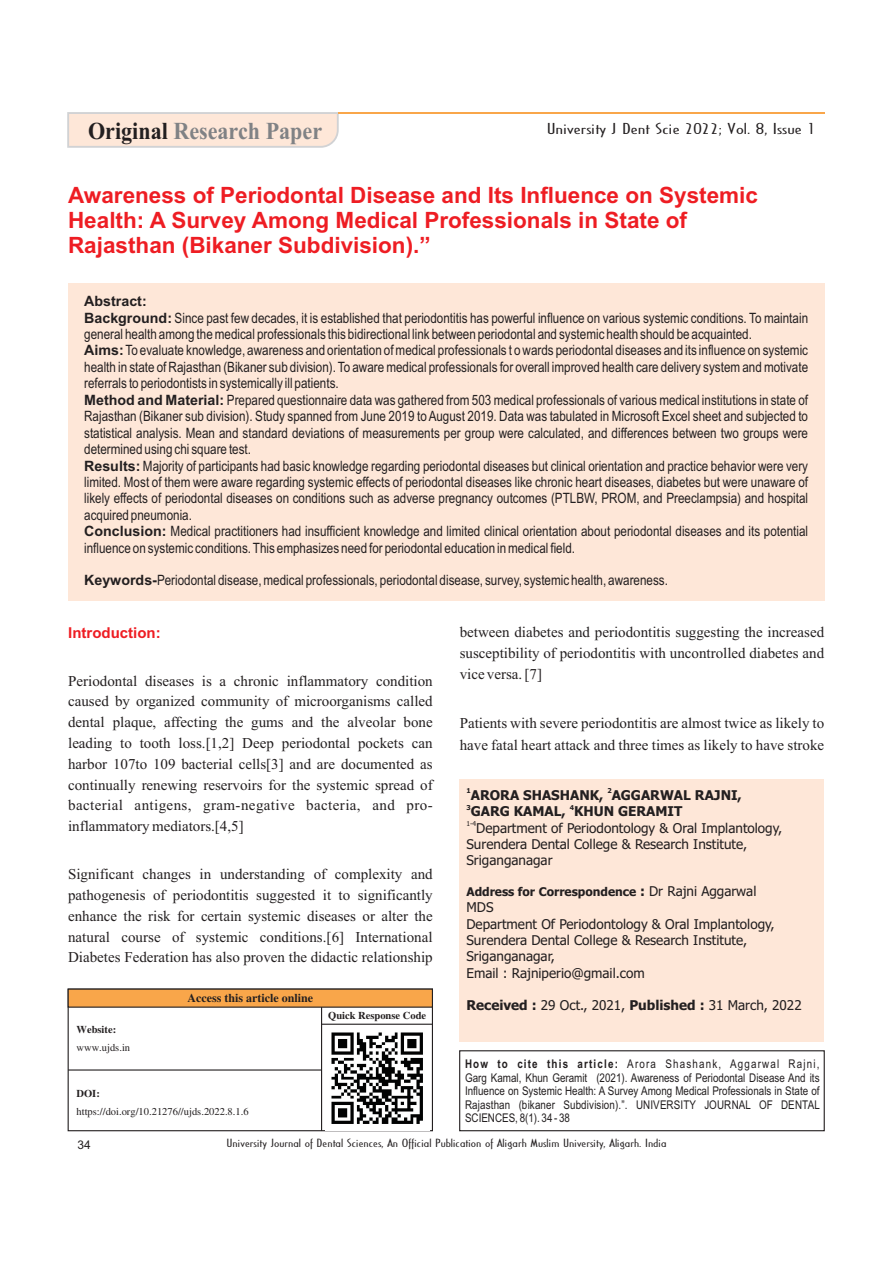
<style>
.page{position:relative;width:893px;height:1263px;background:#fff}
.page>*{position:absolute;margin:0;border:0;box-sizing:border-box;transform-origin:0 0}
.t1{font:700 24.45px "Times New Roman";color:#808285;scale:.91 1}
.t2{font:700 22.5px/25px "Arial";color:#ee1d23}
.t3{font:15px/20.7px "Times New Roman";color:#231f20;text-align:justify}
.t4{font:15px "Cassandra";color:#231f20;scale:1.66 1}
.t5{font:700 15px "Arial";color:#ee1d23}
.t6{font:14.25px/16.5px "Arial Narrow";color:#231f20}
.t7{font:700 14.25px "Arial";color:#231f20}
.t8{font:13.5px/16.4px "Tahoma";color:#231f20}
.t9{font:700 13.5px "Tahoma";color:#231f20}
.t10{font:12px/13.6px "Arial Narrow";color:#231f20;text-align:justify}
.t11{font:700 12px "Tahoma";color:#231f20}
.t12{font:700 12px "Times New Roman";color:#231f20}
.t13{font:12px "Arial";color:#231f20}
.t14{font:11.25px "Cassandra";color:#231f20;scale:1.51 1}
.t15{font:10.5px "Times New Roman";color:#231f20}
.t16{font:700 10.5px "Times New Roman";color:#231f20}
.t17{font:700 6.75px "Tahoma";color:#231f20}
.t18{font:6.75px "Tahoma";color:#231f20}
.s1{color:#231f20}
.s2{font-family:"Arial";font-weight:700}
.s3{font-size:13.5px}
.s4{font-weight:400;font-size:13.5px}
.s5{font-weight:700}
</style>
<div class="page">
<div style="left:68px;top:284px;width:756px;height:317px;background:#fee7d8"></div>
<svg style="left:67px;top:988px;width:366px;height:20px;background:#dc9649"></svg>
<hr style="left:321px;top:1007px;width:1px;height:124px;background:#231f20">
<hr style="left:68px;top:1069px;width:254px;height:1px;background:#231f20">
<hr style="left:322px;top:1024px;width:111px;height:1px;background:#231f20">
<div style="left:459px;top:1050px;width:366px;height:81px;border:1px solid #231f20"></div>
<div style="left:460px;top:779px;width:364px;height:262px;background:#fee7d8"></div>
<svg style="left:67px;top:112px;width:272px;height:36px;background:#f8e4d8"></svg>
<hr style="left:338px;top:112px;width:486px;height:2px;background:#f9a64a">
<img style="left:331px;top:1032px;width:92px;height:92px">
<h1 class="t1" style="left:88px;top:122px;width:259px"><span class="s1">Original</span> Research Paper</h1>
<p class="t4" style="left:547px;top:121px;width:164px">University J Dent Scie 2022; Vol. 8, Issue 1</p>
<h2 class="t2" style="left:68px;top:185px;width:691px">Awareness of Periodontal Disease and Its Influence on Systemic<br>Health: A Survey Among Medical Professionals in State of<br>Rajasthan (Bikaner Subdivision).”</h2>
<p class="t7" style="left:84px;top:296px;width:64px">Abstract:</p>
<p class="t6" style="left:84px;top:311px;width:725px"><span class="s2">Background:</span> Since past few decades, it is established that periodontitis has powerful influence on various systemic conditions. To maintain general health among the medical professionals this bidirectional link between periodontal and systemic health should be acquainted.<br><span class="s2">Aims:</span> To evaluate knowledge, awareness and orientation of medical professionals t o wards periodontal diseases and its influence on systemic health in state of Rajasthan (Bikaner sub division). To aware medical professionals for overall improved health care delivery system and motivate referrals to periodontists in systemically ill patients.<br><span class="s2">Method and Material:</span> Prepared questionnaire data was gathered from 503 medical professionals of various medical institutions in state of Rajasthan (Bikaner sub division). Study spanned from June 2019 to August 2019. Data was tabulated in Microsoft Excel sheet and subjected to statistical analysis. Mean and standard deviations of measurements per group were calculated, and differences between two groups were determined using chi square test.<br><span class="s2">Results:</span> Majority of participants had basic knowledge regarding periodontal diseases but clinical orientation and practice behavior were very limited. Most of them were aware regarding systemic effects of periodontal diseases like chronic heart diseases, diabetes but were unaware of likely effects of periodontal diseases on conditions such as adverse pregnancy outcomes (PTLBW, PROM, and Preeclampsia) and hospital acquired pneumonia.<br><span class="s2">Conclusion:</span> Medical practitioners had insufficient knowledge and limited clinical orientation about periodontal diseases and its potential influence on systemic conditions. This emphasizes need for periodontal education in medical field.</p>
<p class="t6" style="left:84px;top:573px;width:585px"><span class="s2">Keywords-</span>Periodontal disease, medical professionals, periodontal disease, survey, systemic health, awareness.</p>
<p class="t3" style="left:460px;top:623px;width:366px">between diabetes and periodontitis suggesting the increased susceptibility of periodontitis with uncontrolled diabetes and vice versa. [7]</p>
<p class="t3" style="left:460px;top:714px;width:366px;line-height:21.6px">Patients with severe periodontitis are almost twice as likely to have fatal heart attack and three times as likely to have stroke</p>
<p class="t5" style="left:68px;top:627px;width:94px">Introduction:</p>
<p class="t3" style="left:68px;top:672px;width:366px">Periodontal diseases is a chronic inflammatory condition caused by organized community of microorganisms called dental plaque, affecting the gums and the alveolar bone leading to tooth loss.[1,2] Deep periodontal pockets can harbor 107to 109 bacterial cells[3] and are documented as continually renewing reservoirs for the systemic spread of bacterial antigens, gram-negative bacteria, and pro&shy;inflammatory mediators.[4,5]</p>
<p class="t3" style="left:68px;top:865px;width:366px">Significant changes in understanding of complexity and pathogenesis of periodontitis suggested it to significantly enhance the risk for certain systemic diseases or alter the natural course of systemic conditions.[6] International Diabetes Federation has also proven the didactic relationship</p>
<p class="t12" style="left:188px;top:994px;width:127px">Access this article online</p>
<p class="t17" style="left:466px;top:788px;width:6px">1</p>
<p class="t17" style="left:607px;top:788px;width:6px">2</p>
<p class="t9" style="left:471px;top:790px;width:273px">ARORA SHASHANK, AGGARWAL RAJNI,</p>
<p class="t17" style="left:466px;top:804px;width:6px">3</p>
<p class="t17" style="left:570px;top:804px;width:6px">4</p>
<p class="t9" style="left:471px;top:806px;width:213px">GARG KAMAL, KHUN GERAMIT</p>
<p class="t18" style="left:466px;top:821px;width:11px">1-4</p>
<p class="t8" style="left:466px;top:821px;width:317px;text-indent:10px">Department of Periodontology &amp; Oral Implantology,<br>Surendera Dental College &amp; Research Institute,<br>Sriganganagar</p>
<p class="t11" style="left:466px;top:887px;width:292px">Address for Correspondence <span class="s3">:</span> <span class="s4">Dr Rajni Aggarwal</span></p>
<p class="t8" style="left:466px;top:900px;width:310px">MDS<br>Department Of Periodontology &amp; Oral Implantology,<br>Surendera Dental College &amp; Research Institute,<br>Sriganganagar,<br>Email : Rajniperio@gmail.com</p>
<p class="t8" style="left:466px;top:998px;width:337px"><span class="s5">Received :</span> 29 Oct., 2021, <span class="s5">Published :</span> 31 March, 2022</p>
<p class="t16" style="left:328px;top:1012px;width:100px">Quick Response Code</p>
<p class="t16" style="left:77px;top:1026px;width:41px">Website:</p>
<p class="t15" style="left:77px;top:1044px;width:55px">www.ujds.in</p>
<p class="t16" style="left:77px;top:1089px;width:25px">DOI:</p>
<p class="t15" style="left:77px;top:1107px;width:174px">https://doi.org/10.21276//ujds.2022.8.1.6</p>
<p class="t10" style="left:465px;top:1058px;width:356px"><span class="s5">How to cite this article:</span> Arora Shashank, Aggarwal Rajni, Garg Kamal, Khun Geramit (2021). Awareness of Periodontal Disease And its Influence on Systemic Health: A Survey Among Medical Professionals in State of Rajasthan (bikaner Subdivision).”. UNIVERSITY JOURNAL OF DENTAL SCIENCES, 8(1). 34 - 38</p>
<p class="t13" style="left:77px;top:1140px;width:15px">34</p>
<p class="t14" style="left:227px;top:1138px;width:293px">University Journal of Dental Sciences, An Official Publication of Aligarh Muslim University, Aligarh. India</p>
</div>
